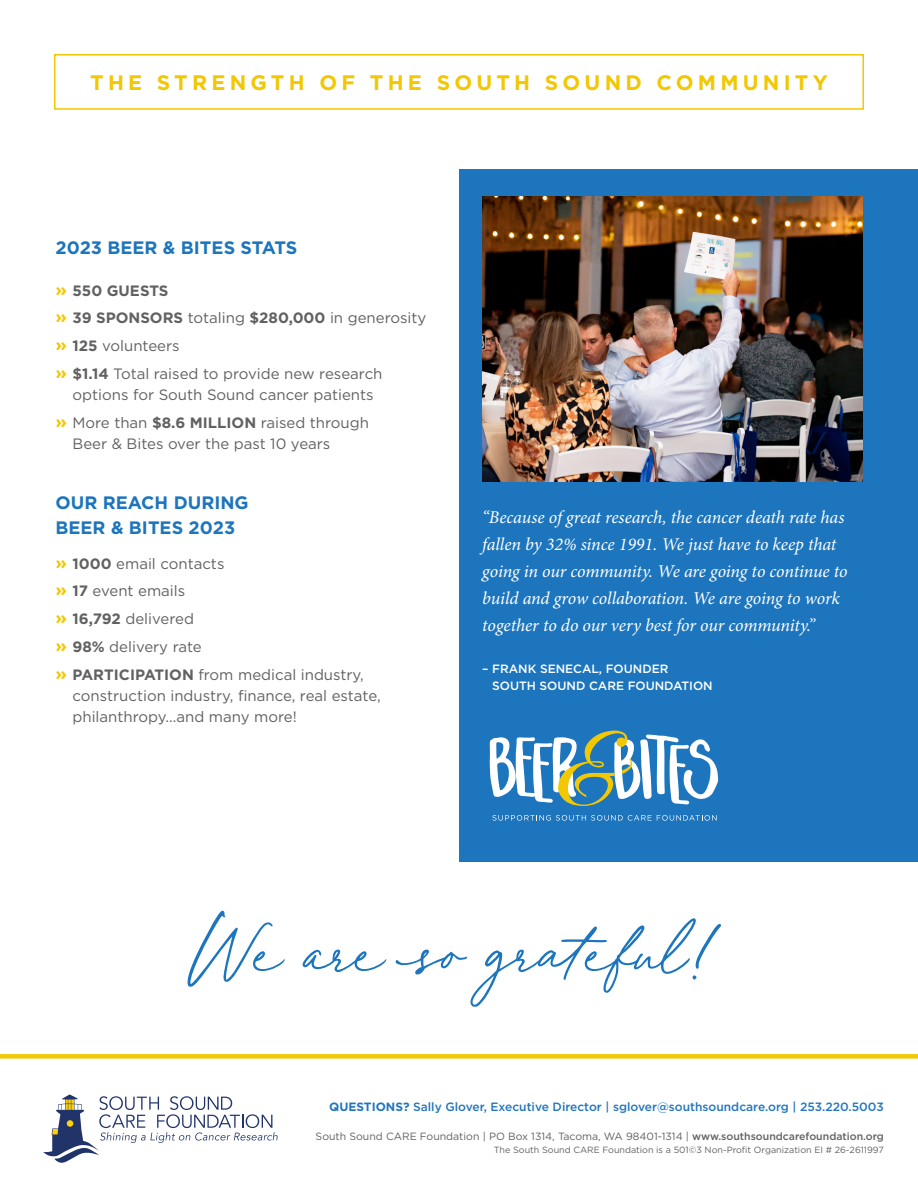
<style>
.page{position:relative;width:918px;height:1188px;background:#fff}
.page>*{position:absolute;margin:0;border:0;box-sizing:border-box;transform-origin:0 0}
.t1{font:78px "Juniperand Sage";color:#1c75bd}
.t2{font:700 21px "Gotham";letter-spacing:.2em;color:#f2c703}
.t3{font:italic 18px/27px "Minion Pro";letter-spacing:-.01em;color:#fff}
.t4{font:700 18px/25.5px "Gotham";color:#1c75bd}
.t5{font:15px/27.8px "Gotham";color:#616161}
.t6{font:500 12px "Gotham";color:#2276bc}
.t7{font:500 12px/16.5px "Gotham";color:#fff}
.t8{font:10.5px "Gotham";color:#616161}
.t9{font:9px "Gotham";color:#616161}
.s1{font-weight:700;font-size:18px;color:#f2c703}
.s2{font-weight:700}
.s3{font-weight:500}
</style>
<div class="page">
<div style="left:459px;top:169px;width:459px;height:693px;background:#1c75bd"></div>
<svg style="left:490px;top:731px;width:228px;height:75px"></svg>
<svg style="left:492px;top:815px;width:225px;height:6px"></svg>
<div style="left:0;top:1054px;width:918px;height:5px;background:#f2c703"></div>
<svg style="left:43px;top:1094px;width:235px;height:69px"></svg>
<div style="left:54px;top:54px;width:810px;height:56px;border:2px solid #f2c703"></div>
<img style="left:482px;top:197px;width:380px;height:284px">
<h2 class="t2" style="left:90px;top:69px;width:739px">THE STRENGTH OF THE SOUTH SOUND COMMUNITY</h2>
<p class="t4" style="left:56px;top:235px;width:243px">2023 BEER &amp; BITES STATS</p>
<p class="t5" style="left:56px;top:276px;width:372px"><span class="s1">»</span> <span class="s2">550 GUESTS<br></span><span class="s1">»</span> <span class="s2">39 SPONSORS</span> totaling <span class="s2">$280,000</span> in generosity <span class="s1">»</span> <span class="s2">125</span> volunteers<br><span class="s1">»</span> <span class="s2">$1.14</span> Total raised to provide new research</p>
<p class="t5" style="left:56px;top:380px;width:320px;text-indent:17px">options for South Sound cancer patients <span class="s1">»</span> More than <span class="s2">$8.6 MILLION</span> raised through</p>
<p class="t5" style="left:73px;top:429px;width:259px">Beer &amp; Bites over the past 10 years</p>
<p class="t4" style="left:56px;top:489px;width:195px">OUR REACH DURING<br>BEER &amp; BITES 2023</p>
<p class="t5" style="left:56px;top:549px;width:310px"><span class="s1">»</span> <span class="s2">1000</span> email contacts<br><span class="s1">»</span> <span class="s2">17</span> event emails<br><span class="s1">»</span> <span class="s2">16,792</span> delivered<br><span class="s1">»</span> <span class="s2">98%</span> delivery rate<br><span class="s1">»</span> <span class="s2">PARTICIPATION</span> from medical industry,</p>
<p class="t5" style="left:73px;top:685px;width:310px;line-height:21px">construction industry, finance, real estate, philanthropy...and many more!</p>
<p class="t3" style="left:482px;top:504px;width:367px">“Because of great research, the cancer death rate has fallen by 32% since 1991. We just have to keep that going in our community. We are going to continue to build and grow collaboration. We are going to work together to do our very best for our community.”</p>
<p class="t7" style="left:492px;top:661px;width:222px;text-indent:-10px">– FRANK SENECAL, FOUNDER<br>SOUTH SOUND CARE FOUNDATION</p>
<h1 class="t1" style="left:189px;top:896px;width:522px">We are so grateful!</h1>
<p class="t6" style="left:329px;top:1099px;width:556px"><span class="s2">QUESTIONS?</span> Sally Glover, Executive Director | sglover@southsoundcare.org | 253.220.5003</p>
<p class="t8" style="left:316px;top:1130px;width:570px">South Sound CARE Foundation | PO Box 1314, Tacoma, WA 98401-1314 | <span class="s3">www.southsoundcarefoundation.org</span></p>
<p class="t9" style="left:494px;top:1144px;width:392px">The South Sound CARE Foundation is a 501©3 Non-Profit Organization EI # 26-2611997</p>
</div>
